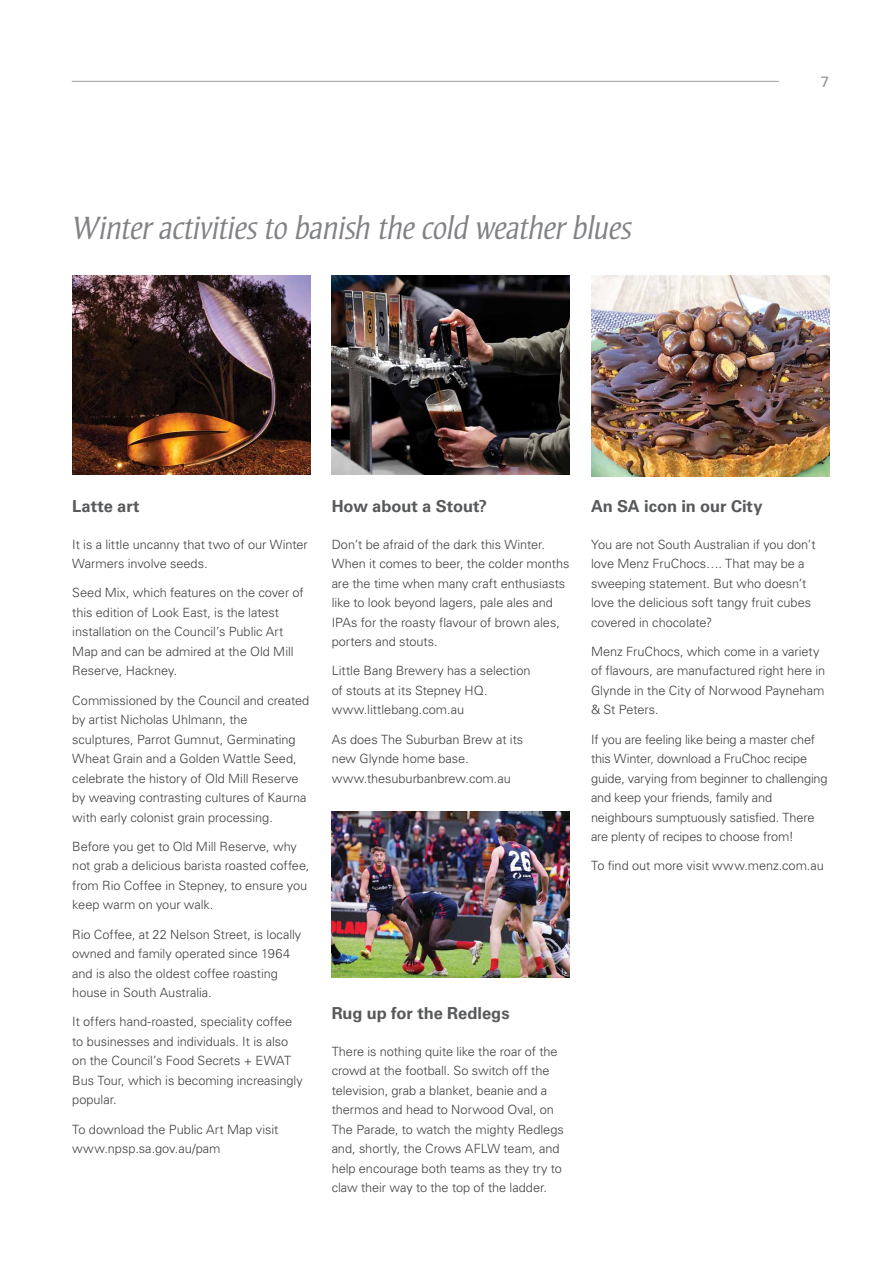
<style>
.page{position:relative;width:893px;height:1263px;background:#fff}
.page>*{position:absolute;margin:0;border:0;box-sizing:border-box;transform-origin:0 0}
.t1{font:italic 300 33px "Strayhorn MT Pro";letter-spacing:-.025em;color:#808285}
.t2{font:700 16.5px "Univers LT Pro 65";color:#58595b}
.t3{font:15px "Univers LT Pro 55 Roman";color:#939598}
.t4{font:300 12.75px/19.5px "Univers LT Pro 45";letter-spacing:-.005em;color:#414042}
</style>
<div class="page">
<hr style="left:72px;top:81px;width:707px;height:1px;background:#9d9fa2">
<img style="left:72px;top:276px;width:238px;height:198px">
<img style="left:591px;top:276px;width:238px;height:200px">
<img style="left:332px;top:276px;width:238px;height:199px">
<img style="left:332px;top:812px;width:238px;height:166px">
<h1 class="t1" style="left:72px;top:208px;width:561px">Winter activities to banish the cold weather blues</h1>
<p class="t3" style="left:821px;top:71px;width:10px">7</p>
<p class="t2" style="left:72px;top:494px;width:69px">Latte art</p>
<p class="t4" style="left:72px;top:534px;width:237px">It is a little uncanny that two of our Winter<br>Warmers involve seeds.</p>
<p class="t4" style="left:72px;top:583px;width:233px">Seed Mix, which features on the cover of this edition of Look East, is the latest installation on the Council’s Public Art Map and can be admired at the Old Mill Reserve, Hackney.</p>
<p class="t4" style="left:72px;top:690px;width:239px">Commissioned by the Council and created by artist Nicholas Uhlmann, the sculptures, Parrot Gumnut, Germinating Wheat Grain and a Golden Wattle Seed, celebrate the history of Old Mill Reserve by weaving contrasting cultures of Kaurna with early colonist grain processing.</p>
<p class="t4" style="left:72px;top:836px;width:239px">Before you get to Old Mill Reserve, why not grab a delicious barista roasted coffee, from Rio Coffee in Stepney, to ensure you keep warm on your walk.</p>
<p class="t4" style="left:72px;top:924px;width:231px">Rio Coffee, at 22 Nelson Street, is locally owned and family operated since 1964 and is also the oldest coffee roasting house in South Australia.</p>
<p class="t4" style="left:72px;top:1012px;width:232px">It offers hand-roasted, speciality coffee to businesses and individuals. It is also on the Council’s Food Secrets + EWAT Bus Tour, which is becoming increasingly popular.</p>
<p class="t4" style="left:72px;top:1119px;width:208px">To download the Public Art Map visit www.npsp.sa.gov.au/pam</p>
<p class="t2" style="left:332px;top:494px;width:157px">How about a Stout?</p>
<p class="t4" style="left:332px;top:534px;width:239px">Don’t be afraid of the dark this Winter.<br>When it comes to beer, the colder months are the time when many craft enthusiasts like to look beyond lagers, pale ales and IPAs for the roasty flavour of brown ales, porters and stouts.</p>
<p class="t4" style="left:332px;top:661px;width:200px">Little Bang Brewery has a selection of stouts at its Stepney HQ. www.littlebang.com.au</p>
<p class="t4" style="left:332px;top:729px;width:193px">As does The Suburban Brew at its new Glynde home base. www.thesuburbanbrew.com.au</p>
<p class="t2" style="left:591px;top:494px;width:173px">An SA icon in our City</p>
<p class="t4" style="left:591px;top:534px;width:226px">You are not South Australian if you don’t love Menz FruChocs…. That may be a sweeping statement. But who doesn’t love the delicious soft tangy fruit cubes covered in chocolate?</p>
<p class="t4" style="left:591px;top:641px;width:236px">Menz FruChocs, which come in a variety of flavours, are manufactured right here in<br>Glynde in the City of Norwood Payneham &amp; St Peters.</p>
<p class="t4" style="left:591px;top:729px;width:238px">If you are feeling like being a master chef this Winter, download a FruChoc recipe guide, varying from beginner to challenging and keep your friends, family and neighbours sumptuously satisfied. There are plenty of recipes to choose from!</p>
<p class="t4" style="left:591px;top:856px;width:234px">To find out more visit www.menz.com.au</p>
<p class="t2" style="left:332px;top:1001px;width:179px">Rug up for the Redlegs</p>
<p class="t4" style="left:332px;top:1041px;width:234px">There is nothing quite like the roar of the crowd at the football. So switch off the television, grab a blanket, beanie and a thermos and head to Norwood Oval, on The Parade, to watch the mighty Redlegs and, shortly, the Crows AFLW team, and help encourage both teams as they try to claw their way to the top of the ladder.</p>
</div>
